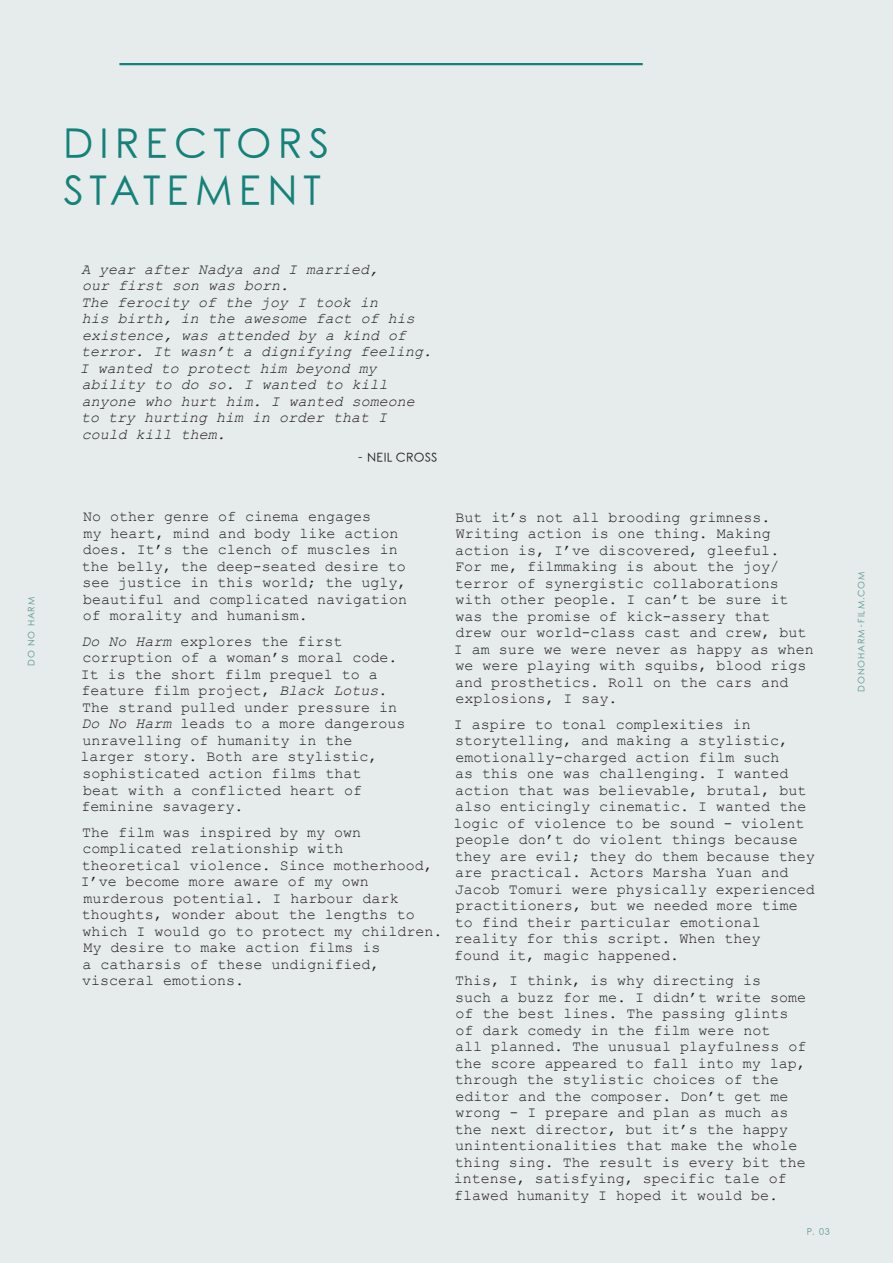
<style>
.page{position:relative;width:893px;height:1263px;background:#e6eceb}
.page>*{position:absolute;margin:0;border:0;box-sizing:border-box;transform-origin:0 0}
.t1{font:40.5px/47.2px "Rounded Elegance";letter-spacing:.15em;color:#148279}
.t2{font:15px/16.5px "Courier New";color:#231f20}
.t3{font:italic 15px/16.5px "Courier New";color:#231f20}
.t4{font:12.3px "Rounded Elegance";letter-spacing:.025em;color:#231f20}
.t5{font:9px "Rounded Elegance";letter-spacing:.1em;color:#5c9791}
.s1{font-style:italic}
</style>
<div class="page">
<hr style="left:119px;top:63px;width:524px;height:2px;background:#148279">
<p class="t5" style="left:26px;top:666px;width:70px;rotate:-90deg">DO NO HARM</p>
<p class="t1" style="left:63px;top:125px;width:267px">DIRECTORS<br>STATEMENT</p>
<p class="t3" style="left:81px;top:261px;width:299px">A year after Nadya and I married, our first son was born.</p>
<p class="t3" style="left:81px;top:294px;width:353px">The ferocity of the joy I took in<br>his birth, in the awesome fact of his existence, was attended by a kind of terror. It wasn’t a dignifying feeling.</p>
<p class="t3" style="left:80px;top:360px;width:336px">I wanted to protect him beyond my ability to do so. I wanted to kill anyone who hurt him. I wanted someone to try hurting him in order that I could kill them.</p>
<p class="t4" style="left:357px;top:451px;width:82px">- NEIL CROSS</p>
<p class="t2" style="left:82px;top:508px;width:327px">No other genre of cinema engages<br>my heart, mind and body like action does. It’s the clench of muscles in the belly, the deep-seated desire to see justice in this world; the ugly, beautiful and complicated navigation of morality and humanism.</p>
<p class="t2" style="left:81px;top:633px;width:326px"><span class="s1">Do No Harm</span> explores the first corruption of a woman’s moral code.<br>It is the short film prequel to a feature film project, <span class="s1">Black Lotus</span>.<br>The strand pulled under pressure in<br><span class="s1">Do No Harm</span> leads to a more dangerous unravelling of humanity in the larger story. Both are stylistic, sophisticated action films that<br>beat with a conflicted heart of feminine savagery.</p>
<p class="t2" style="left:81px;top:823px;width:363px">The film was inspired by my own complicated relationship with theoretical violence. Since motherhood, I’ve become more aware of my own murderous potential. I harbour dark thoughts, wonder about the lengths to which I would go to protect my children.<br>My desire to make action films is<br>a catharsis of these undignified, visceral emotions.</p>
<p class="t2" style="left:454px;top:509px;width:362px">But it’s not all brooding grimness.<br>Writing action is one thing. Making action is, I’ve discovered, gleeful.<br>For me, filmmaking is about the joy/ terror of synergistic collaborations with other people. I can’t be sure it was the promise of kick-assery that<br>drew our world-class cast and crew, but I am sure we were never as happy as when we were playing with squibs, blood rigs and prosthetics. Roll on the cars and explosions, I say.</p>
<p class="t2" style="left:453px;top:716px;width:363px">I aspire to tonal complexities in storytelling, and making a stylistic, emotionally-charged action film such<br>as this one was challenging. I wanted action that was believable, brutal, but also enticingly cinematic. I wanted the logic of violence to be sound - violent people don’t do violent things because they are evil; they do them because they are practical. Actors Marsha Yuan and Jacob Tomuri were physically experienced practitioners, but we needed more time to find their particular emotional reality for this script. When they<br>found it, magic happened.</p>
<p class="t2" style="left:454px;top:972px;width:354px">This, I think, is why directing is<br>such a buzz for me. I didn’t write some of the best lines. The passing glints of dark comedy in the film were not<br>all planned. The unusual playfulness of the score appeared to fall into my lap, through the stylistic choices of the editor and the composer. Don’t get me wrong - I prepare and plan as much as the next director, but it’s the happy unintentionalities that make the whole thing sing. The result is every bit the intense, satisfying, specific tale of flawed humanity I hoped it would be.</p>
<p class="t5" style="left:807px;top:1226px;width:25px">P. 03</p>
<p class="t5" style="left:856px;top:691px;width:122px;rotate:-90deg">DONOHARM-FILM.COM</p>
</div>
